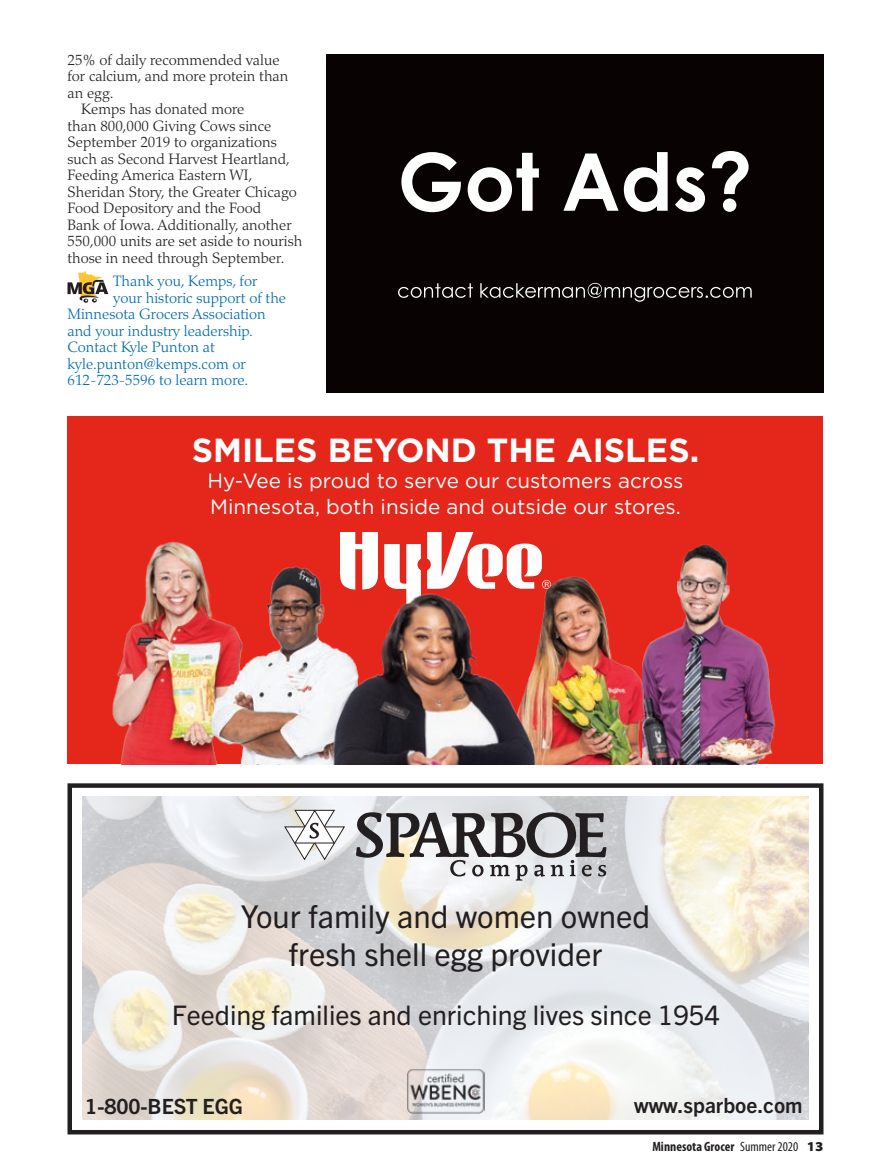
<style>
.page{position:relative;width:891px;height:1175px;background:#fff}
.page>*{position:absolute;margin:0;border:0;box-sizing:border-box;transform-origin:0 0}
.t1{font:700 33.45px "Gotham";color:#fff}
.t2{font:31.5px/37.8px "Trade Gothic Next LT Pro";color:#231f20;text-align:center}
.t3{font:27px "Trade Gothic Next LT Pro";color:#231f20}
.t4{font:700 21px "Trade Gothic Next LT Pro";color:#231f20}
.t5{font:20.7px/26.1px "Gotham";color:#fff}
.t6{font:300 15px/16.5px "Palatino LT Std";color:#231f20}
.t7{font:300 15px "Palatino LT Std";color:#006ca9}
.t8{font:700 condensed 13.5px "Myriad Pro";color:#231f20}
.s1{font-weight:400}
.s2{font-weight:900;font-stretch:semi-expanded}
</style>
<div class="page">
<svg style="left:68px;top:783px;width:756px;height:351px"></svg>
<img style="left:406px;top:1068px;width:79px;height:45px">
<div style="left:68px;top:417px;width:756px;height:347px;background:#e5261b"></div>
<svg style="left:340px;top:532px;width:81px;height:57px"></svg>
<svg style="left:427px;top:532px;width:115px;height:57px"></svg>
<img style="left:646px;top:544px;width:130px;height:220px">
<img style="left:112px;top:541px;width:92px;height:223px">
<img style="left:516px;top:576px;width:130px;height:188px">
<img style="left:204px;top:566px;width:166px;height:198px">
<img style="left:318px;top:589px;width:221px;height:175px">
<svg style="left:68px;top:271px;width:40px;height:32px"></svg>
<div style="left:326px;top:54px;width:498px;height:339px;background:#080302"></div>
<svg style="left:401px;top:152px;width:60px;height:60px"></svg>
<svg style="left:468px;top:153px;width:71px;height:59px"></svg>
<svg style="left:563px;top:152px;width:105px;height:60px"></svg>
<svg style="left:675px;top:167px;width:30px;height:45px"></svg>
<svg style="left:712px;top:151px;width:37px;height:61px"></svg>
<svg style="left:398px;top:283px;width:75px;height:15px"></svg>
<svg style="left:480px;top:283px;width:272px;height:19px"></svg>
<p class="t6" style="left:68px;top:52px;width:222px">25% of daily recommended value for calcium, and more protein than an egg.</p>
<p class="t6" style="left:68px;top:101px;width:236px;text-indent:14px">Kemps has donated more<br>than 800,000 Giving Cows since<br>September 2019 to organizations such as Second Harvest Heartland,<br>Feeding America Eastern WI,<br>Sheridan Story, the Greater Chicago<br>Food Depository and the Food<br>Bank of Iowa. Additionally, another<br>550,000 units are set aside to nourish those in need through September.</p>
<p class="t7" style="left:113px;top:272px;width:146px">Thank you, Kemps, for</p>
<p class="t7" style="left:113px;top:289px;width:174px">your historic support of the</p>
<p class="t7" style="left:68px;top:305px;width:200px">Minnesota Grocers Association</p>
<p class="t7" style="left:68px;top:322px;width:187px">and your industry leadership.</p>
<p class="t7" style="left:68px;top:338px;width:149px">Contact Kyle Punton at</p>
<p class="t7" style="left:68px;top:355px;width:180px">kyle.punton@kemps.com or</p>
<p class="t7" style="left:68px;top:371px;width:182px">612-723-5596 to learn more.</p>
<p class="t1" style="left:192px;top:428px;width:509px">SMILES BEYOND THE AISLES.</p>
<p class="t5" style="left:207px;top:467px;width:478px">Hy-Vee is proud to serve our customers across<br>Minnesota, both inside and outside our stores.</p>
<p class="t2" style="left:241px;top:895px;width:411px">Your family and women owned fresh shell egg provider</p>
<p class="t3" style="left:172px;top:996px;width:550px">Feeding families and enriching lives since 1954</p>
<p class="t4" style="left:85px;top:1091px;width:159px">1-800-BEST EGG</p>
<p class="t4" style="left:634px;top:1090px;width:170px">www.sparboe.com</p>
<p class="t8" style="left:652px;top:1139px;width:173px">Minnesota Grocer <span class="s1">Summer 2020</span> <span class="s2">13</span></p>
</div>
